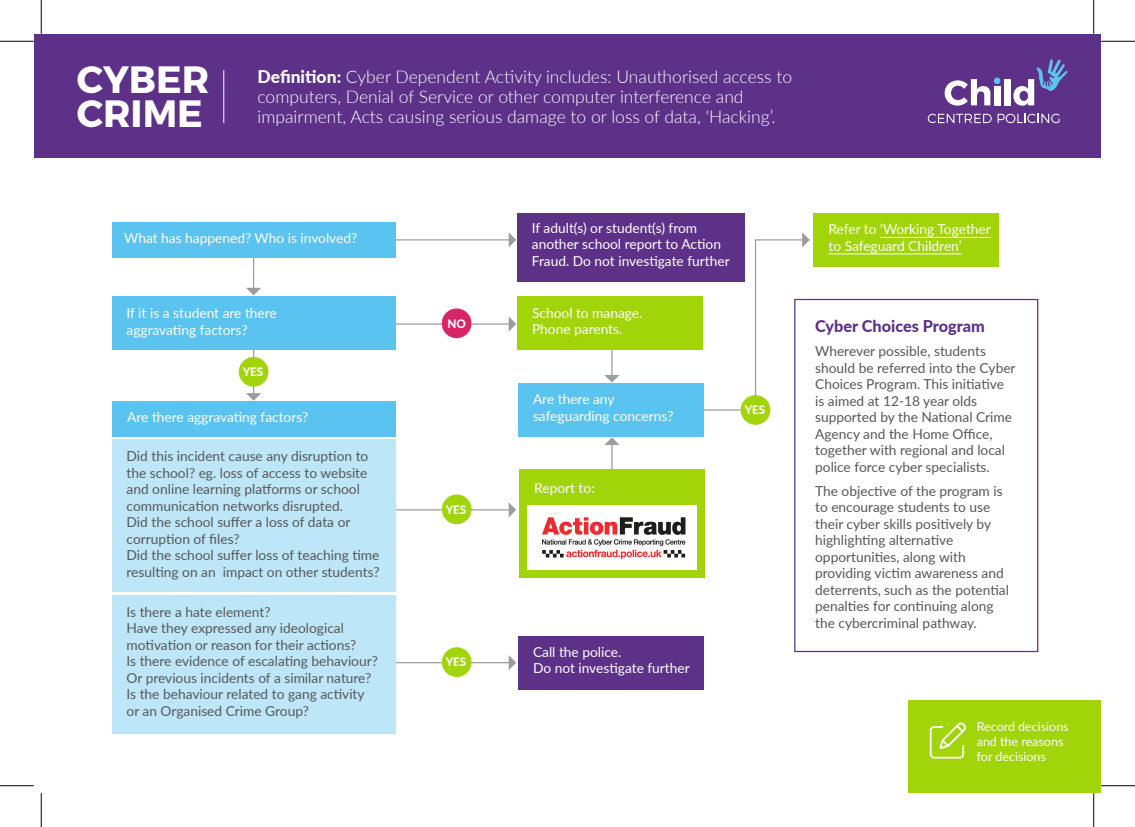
<style>
.page{position:relative;width:1135px;height:827px;background:#fff}
.page>*{position:absolute;margin:0;border:0;box-sizing:border-box;transform-origin:0 0}
.t1{font:700 38px/33.8px "Montserrat";color:#fff}
.t2{font:300 17.5px/20px "Lato";color:#fff}
.t3{font:800 16.25px "Lato";color:#5c3187}
.t4{font:13.75px/16.5px "Lato";color:#575756}
.t5{font:13.75px/16.5px "Lato";color:#fff}
.t6{font:12.5px/15px "Lato";color:#fff}
.t7{font:800 11.62px "Lato";color:#fff}
.s1{font-weight:800}
</style>
<div class="page">
<hr style="left:253px;top:341px;width:1px;height:53px;background:#9d9d9c">
<svg style="left:246px;top:393px;width:15px;height:8px"></svg>
<div style="left:239px;top:357px;width:29px;height:29px;background:#a2d40a;border-radius:50%"></div>
<svg style="left:604px;top:350px;width:15px;height:32px"></svg>
<svg style="left:604px;top:437px;width:15px;height:32px"></svg>
<hr style="left:395px;top:323px;width:115px;height:2px;background:#9d9d9c">
<svg style="left:509px;top:317px;width:7px;height:14px"></svg>
<hr style="left:395px;top:239px;width:115px;height:1px;background:#9d9d9c">
<svg style="left:509px;top:233px;width:7px;height:14px"></svg>
<div style="left:517px;top:297px;width:186px;height:53px;background:#a2d40a"></div>
<div style="left:813px;top:213px;width:186px;height:53px;background:#a2d40a"></div>
<hr style="left:880px;top:237px;width:110px;height:1px;background:#fff">
<hr style="left:828px;top:253px;width:133px;height:1px;background:#fff">
<div style="left:442px;top:308px;width:29px;height:30px;background:#d92568;border-radius:50%"></div>
<hr style="left:395px;top:509px;width:115px;height:1px;background:#9d9d9c">
<svg style="left:509px;top:503px;width:7px;height:14px"></svg>
<div style="left:908px;top:700px;width:193px;height:92px;background:#a2d40a"></div>
<svg style="left:930px;top:722px;width:36px;height:36px"></svg>
<div style="left:518px;top:383px;width:186px;height:53px;background:#5bc3f0"></div>
<div style="left:442px;top:494px;width:29px;height:30px;background:#a2d40a;border-radius:50%"></div>
<hr style="left:395px;top:662px;width:115px;height:1px;background:#9d9d9c">
<svg style="left:509px;top:655px;width:7px;height:15px"></svg>
<div style="left:442px;top:647px;width:29px;height:30px;background:#a2d40a;border-radius:50%"></div>
<div style="left:34px;top:34px;width:1067px;height:123px;background:#5c3187"></div>
<svg style="left:928px;top:114px;width:131px;height:9px"></svg>
<svg style="left:945px;top:78px;width:55px;height:28px"></svg>
<div style="left:994px;top:86px;width:6px;height:19px;background:#fff"></div>
<div style="left:1004px;top:79px;width:7px;height:26px;background:#fff"></div>
<svg style="left:1013px;top:59px;width:55px;height:47px"></svg>
<hr style="left:223px;top:70px;width:1px;height:53px;background:#fff">
<div style="left:517px;top:213px;width:228px;height:68px;background:#5c3187"></div>
<hr style="left:253px;top:258px;width:1px;height:31px;background:#9d9d9c">
<svg style="left:246px;top:288px;width:15px;height:7px"></svg>
<div style="left:112px;top:222px;width:283px;height:36px;background:#5bc3f0"></div>
<div style="left:112px;top:297px;width:283px;height:53px;background:#5bc3f0"></div>
<div style="left:112px;top:439px;width:283px;height:153px;background:#bde7f9"></div>
<div style="left:112px;top:595px;width:283px;height:138px;background:#bde7f9"></div>
<div style="left:112px;top:401px;width:283px;height:35px;background:#5bc3f0"></div>
<svg style="left:703px;top:232px;width:107px;height:179px"></svg>
<div style="left:741px;top:395px;width:29px;height:30px;background:#a2d40a;border-radius:50%"></div>
<div style="left:519px;top:469px;width:185px;height:108px;background:#a2d40a"></div>
<div style="left:527px;top:505px;width:170px;height:65px;background:#fff"></div>
<img style="left:542px;top:517px;width:144px;height:43px">
<div style="left:518px;top:636px;width:186px;height:53px;background:#5c3187"></div>
<div style="left:794px;top:299px;width:244px;height:353px;border:1px solid #5c3187"></div>
<hr style="left:0;top:41px;width:34px;height:1px;background:#000">
<hr style="left:1101px;top:41px;width:34px;height:1px;background:#000">
<hr style="left:0;top:785px;width:34px;height:1px;background:#000">
<hr style="left:1101px;top:785px;width:34px;height:1px;background:#000">
<hr style="left:41px;top:0;width:1px;height:34px;background:#000">
<hr style="left:41px;top:793px;width:1px;height:34px;background:#000">
<hr style="left:1093px;top:0;width:1px;height:34px;background:#000">
<hr style="left:1093px;top:793px;width:1px;height:34px;background:#000">
<h1 class="t1" style="left:77px;top:63px;width:134px">CYBER<br>CRIME</h1>
<p class="t2" style="left:258px;top:66px;width:536px"><span class="s1">Definition:</span> Cyber Dependent Activity includes: Unauthorised access to computers, Denial of Service or other computer interference and impairment, Acts causing serious damage to or loss of data, ‘Hacking’.</p>
<p class="t5" style="left:124px;top:229px;width:235px">What has happened? Who is involved?</p>
<p class="t5" style="left:127px;top:304px;width:152px">If it is a student are there aggravating factors?</p>
<p class="t7" style="left:243px;top:363px;width:22px">YES</p>
<p class="t5" style="left:127px;top:408px;width:183px">Are there aggravating factors?</p>
<p class="t4" style="left:127px;top:447px;width:255px">Did this incident cause any disruption to the school? eg. loss of access to website and online learning platforms or school communication networks disrupted.<br>Did the school suffer a loss of data or corruption of files?<br>Did the school suffer loss of teaching time resulting on an impact on other students?</p>
<p class="t4" style="left:127px;top:602px;width:253px">Is there a hate element?<br>Have they expressed any ideological motivation or reason for their actions?<br>Is there evidence of escalating behaviour?<br>Or previous incidents of a similar nature?<br>Is the behaviour related to gang activity or an Organised Crime Group?</p>
<p class="t7" style="left:447px;top:315px;width:20px">NO</p>
<p class="t7" style="left:446px;top:501px;width:22px">YES</p>
<p class="t7" style="left:446px;top:653px;width:22px">YES</p>
<p class="t5" style="left:532px;top:219px;width:199px">If adult(s) or student(s) from another school report to Action<br>Fraud. Do not investigate further</p>
<p class="t5" style="left:532px;top:304px;width:112px">School to manage.<br>Phone parents.</p>
<p class="t5" style="left:533px;top:390px;width:142px">Are there any safeguarding concerns?</p>
<p class="t7" style="left:745px;top:401px;width:22px">YES</p>
<p class="t5" style="left:534px;top:479px;width:62px">Report to:</p>
<p class="t5" style="left:533px;top:643px;width:158px">Call the police.<br>Do not investigate further</p>
<p class="t5" style="left:828px;top:220px;width:164px">Refer to ‘Working Together to Safeguard Children’</p>
<p class="t3" style="left:815px;top:314px;width:171px">Cyber Choices Program</p>
<p class="t4" style="left:815px;top:342px;width:202px">Wherever possible, students should be referred into the Cyber<br>Choices Program. This initiative is aimed at 12-18 year olds supported by the National Crime<br>Agency and the Home Office, together with regional and local police force cyber specialists.</p>
<p class="t4" style="left:815px;top:482px;width:195px">The objective of the program is to encourage students to use their cyber skills positively by highlighting alternative opportunities, along with providing victim awareness and deterrents, such as the potential penalties for continuing along the cybercriminal pathway.</p>
<p class="t6" style="left:977px;top:718px;width:93px">Record decisions and the reasons for decisions</p>
</div>
